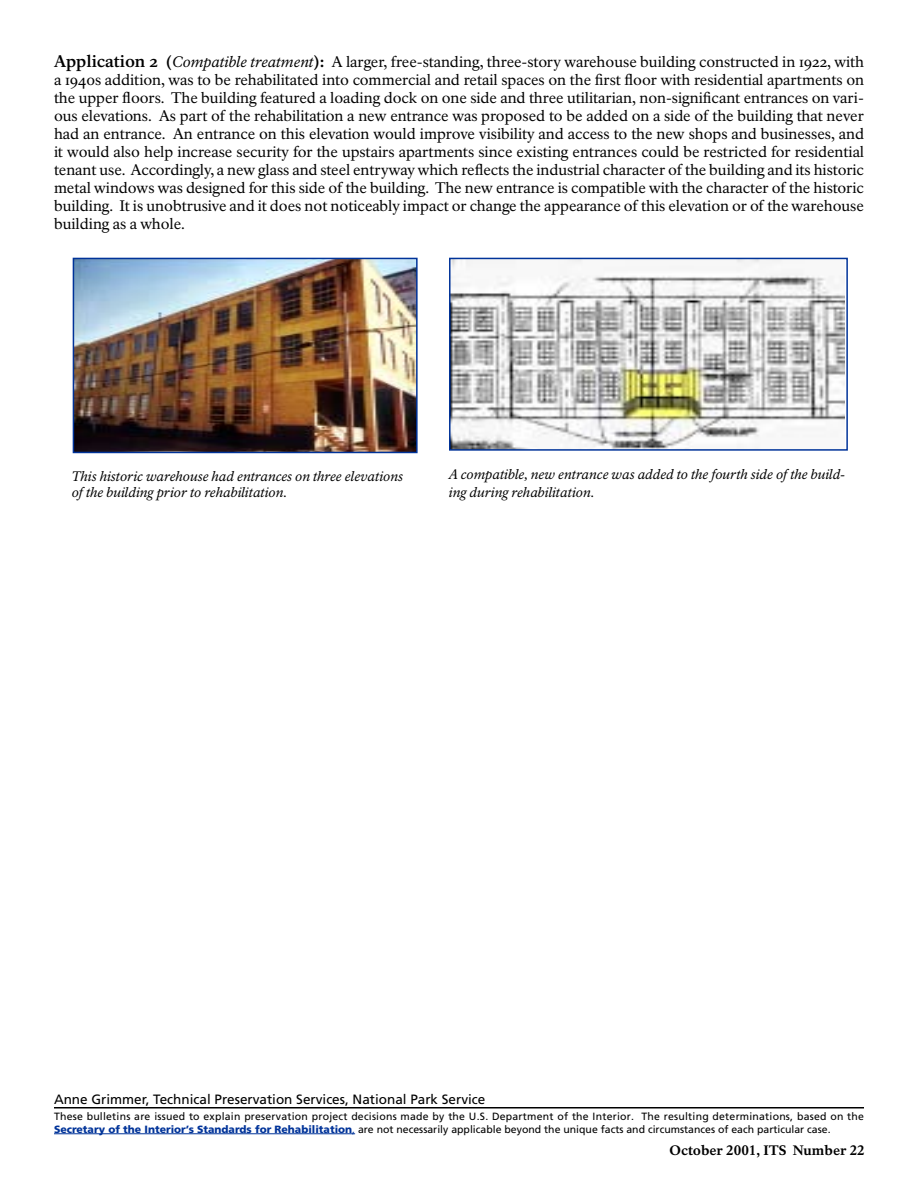
<style>
.page{position:relative;width:918px;height:1188px;background:#fff}
.page>*{position:absolute;margin:0;border:0;box-sizing:border-box;transform-origin:0 0}
.t1{font:15px/18px "NPS Rawlinson";letter-spacing:-.005em;color:#000;text-align:justify}
.t2{font:italic 13.5px/16.2px "NPS Rawlinson";color:#000}
.t3{font:13.5px "Frutiger";color:#000}
.t4{font:700 13.5px "NPS Rawlinson Two T";color:#000}
.t5{font:10.5px/12.8px "Frutiger";letter-spacing:.02em;color:#000}
.s1{font-weight:700;font-size:16.5px}
.s2{font-style:italic}
.s3{font-weight:900;color:#039}
.s4{color:#039}
</style>
<div class="page">
<hr style="left:54px;top:1107px;width:810px;height:1px;background:#000">
<hr style="left:54px;top:1134px;width:301px;height:1px;background:#039">
<img style="left:76px;top:261px;width:339px;height:189px">
<div style="left:73px;top:258px;width:345px;height:195px;border:2px solid #039"></div>
<img style="left:452px;top:261px;width:392px;height:187px">
<div style="left:449px;top:258px;width:399px;height:193px;border:2px solid #039"></div>
<p class="t1" style="left:54px;top:53px;width:812px"><span class="s1">Application 2 (</span><span class="s2">Compatible treatment</span><span class="s1">):</span> A larger, free-standing, three-story warehouse building constructed in 1922, with a 1940s addition, was to be rehabilitated into commercial and retail spaces on the first floor with residential apartments on the upper floors. The building featured a loading dock on one side and three utilitarian, non-significant entrances on vari&shy;ous elevations. As part of the rehabilitation a new entrance was proposed to be added on a side of the building that never had an entrance. An entrance on this elevation would improve visibility and access to the new shops and businesses, and it would also help increase security for the upstairs apartments since existing entrances could be restricted for residential tenant use. Accordingly, a new glass and steel entryway which reflects the industrial character of the building and its historic metal windows was designed for this side of the building. The new entrance is compatible with the character of the historic building. It is unobtrusive and it does not noticeably impact or change the appearance of this elevation or of the warehouse building as a whole.</p>
<p class="t2" style="left:72px;top:469px;width:333px">This historic warehouse had entrances on three elevations of the building prior to rehabilitation.</p>
<p class="t2" style="left:449px;top:466px;width:398px;line-height:18px">A compatible, new entrance was added to the fourth side of the build&shy;ing during rehabilitation.</p>
<p class="t3" style="left:54px;top:1092px;width:433px">Anne Grimmer, Technical Preservation Services, National Park Service</p>
<p class="t5" style="left:54px;top:1110px;width:812px">These bulletins are issued to explain preservation project decisions made by the U.S. Department of the Interior. The resulting determinations, based on the<br><span class="s3">Secretary of the Interior’s Standards for Rehabilitation</span><span class="s4">,</span> are not necessarily applicable beyond the unique facts and circumstances of each particular case.</p>
<p class="t4" style="left:670px;top:1142px;width:197px">October 2001, ITS Number 22</p>
</div>
